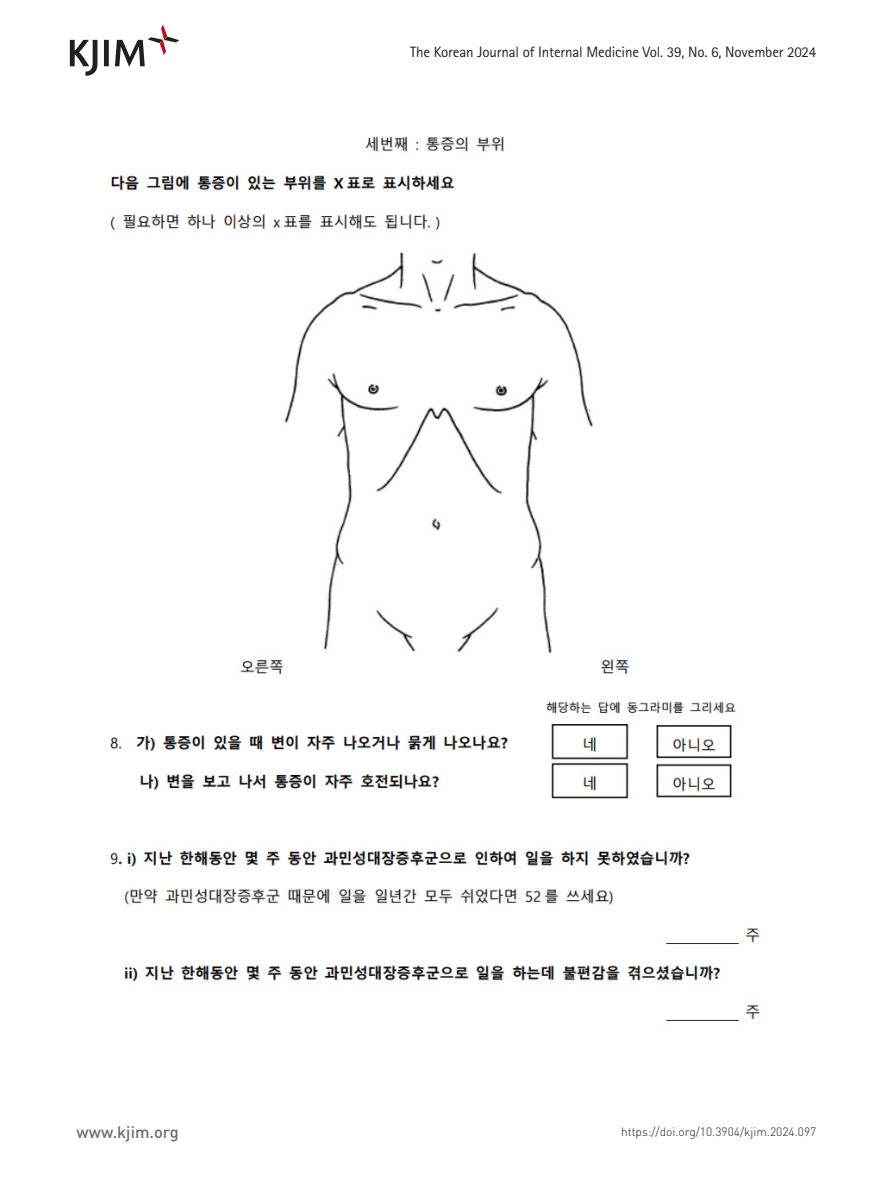
<style>
.page{position:relative;width:893px;height:1191px;background:#fff}
.page>*{position:absolute;margin:0;border:0;box-sizing:border-box;transform-origin:0 0}
.t1{font:500 16.5px "DIN Pro";color:#6c6d70}
.t2{font:15px "Rotis Sans Serif Std";letter-spacing:-.01em;color:#231f20}
.t3{font:300 12px "DIN Pro";color:#231f20}
</style>
<div class="page">
<svg style="left:70px;top:25px;width:109px;height:51px"></svg>
<img style="left:110px;top:136px;width:650px;height:885px">
<p class="t2" style="left:410px;top:43px;width:408px">The Korean Journal of Internal Medicine Vol. 39, No. 6, November 2024</p>
<p class="t1" style="left:77px;top:1120px;width:104px">www.kjim.org</p>
<p class="t3" style="left:621px;top:1123px;width:197px">https://doi.org/10.3904/kjim.2024.097</p>
</div>
